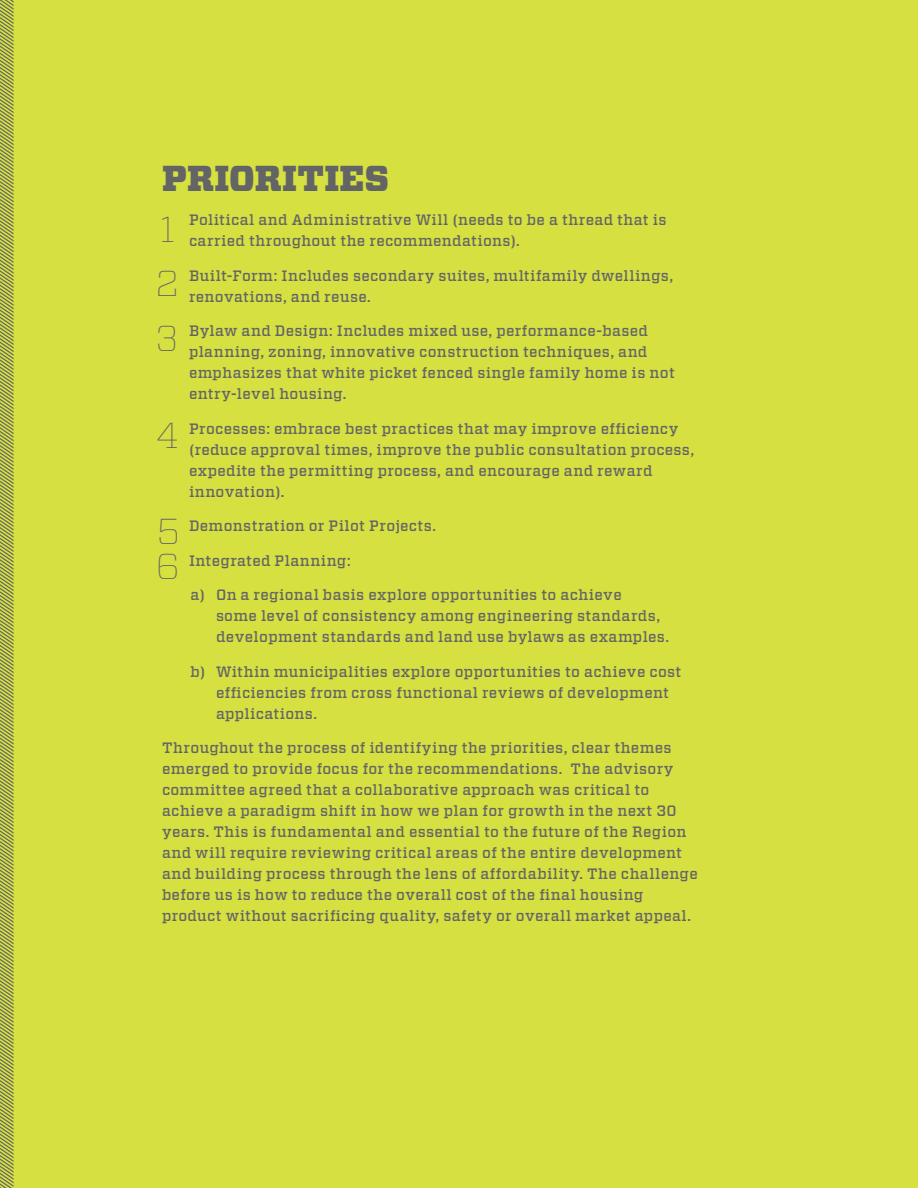
<style>
.page{position:relative;width:918px;height:1188px;background:#d6e040}
.page>*{position:absolute;margin:0;border:0;box-sizing:border-box;transform-origin:0 0}
.t1{font:900 36px "Vitesse";letter-spacing:.01em;color:#636466}
.t2{font:100 36px/54.6px "Vitesse";color:#636466;text-align:justify}
.t3{font:500 15px/21px "Vitesse";letter-spacing:.025em;color:#636466}
</style>
<div class="page">
<svg style="left:0;top:0;width:14px;height:1188px"></svg>
<h1 class="t1" style="left:162px;top:154px;width:229px">PRIORITIES</h1>
<p class="t3" style="left:189px;top:210px;width:479px">Political and Administrative Will (needs to be a thread that is carried throughout the recommendations).</p>
<p class="t3" style="left:189px;top:265px;width:486px">Built-Form: Includes secondary suites, multifamily dwellings, renovations, and reuse.</p>
<p class="t3" style="left:189px;top:321px;width:487px">Bylaw and Design: Includes mixed use, performance-based planning, zoning, innovative construction techniques, and emphasizes that white picket fenced single family home is not entry-level housing.</p>
<p class="t3" style="left:189px;top:418px;width:507px">Processes: embrace best practices that may improve efficiency (reduce approval times, improve the public consultation process, expedite the permitting process, and encourage and reward innovation).</p>
<p class="t3" style="left:189px;top:516px;width:248px">Demonstration or Pilot Projects.</p>
<p class="t3" style="left:189px;top:550px;width:163px">Integrated Planning:</p>
<p class="t3" style="left:216px;top:585px;width:454px;text-indent:-26px">a) On a regional basis explore opportunities to achieve<br>some level of consistency among engineering standards, development standards and land use bylaws as examples.</p>
<p class="t3" style="left:216px;top:661px;width:467px;text-indent:-26px">b) Within municipalities explore opportunities to achieve cost efficiencies from cross functional reviews of development applications.</p>
<p class="t3" style="left:162px;top:738px;width:537px">Throughout the process of identifying the priorities, clear themes emerged to provide focus for the recommendations. The advisory committee agreed that a collaborative approach was critical to achieve a paradigm shift in how we plan for growth in the next 30 years. This is fundamental and essential to the future of the Region and will require reviewing critical areas of the entire development and building process through the lens of affordability. The challenge before us is how to reduce the overall cost of the final housing product without sacrificing quality, safety or overall market appeal.</p>
<h1 class="t2" style="left:156px;top:200px;width:25px">1<br>2<br>3</h1>
<h1 class="t2" style="left:156px;top:407px;width:25px">4</h1>
<h1 class="t2" style="left:155px;top:513px;width:26px;line-height:34.2px">5<br>6</h1>
</div>
